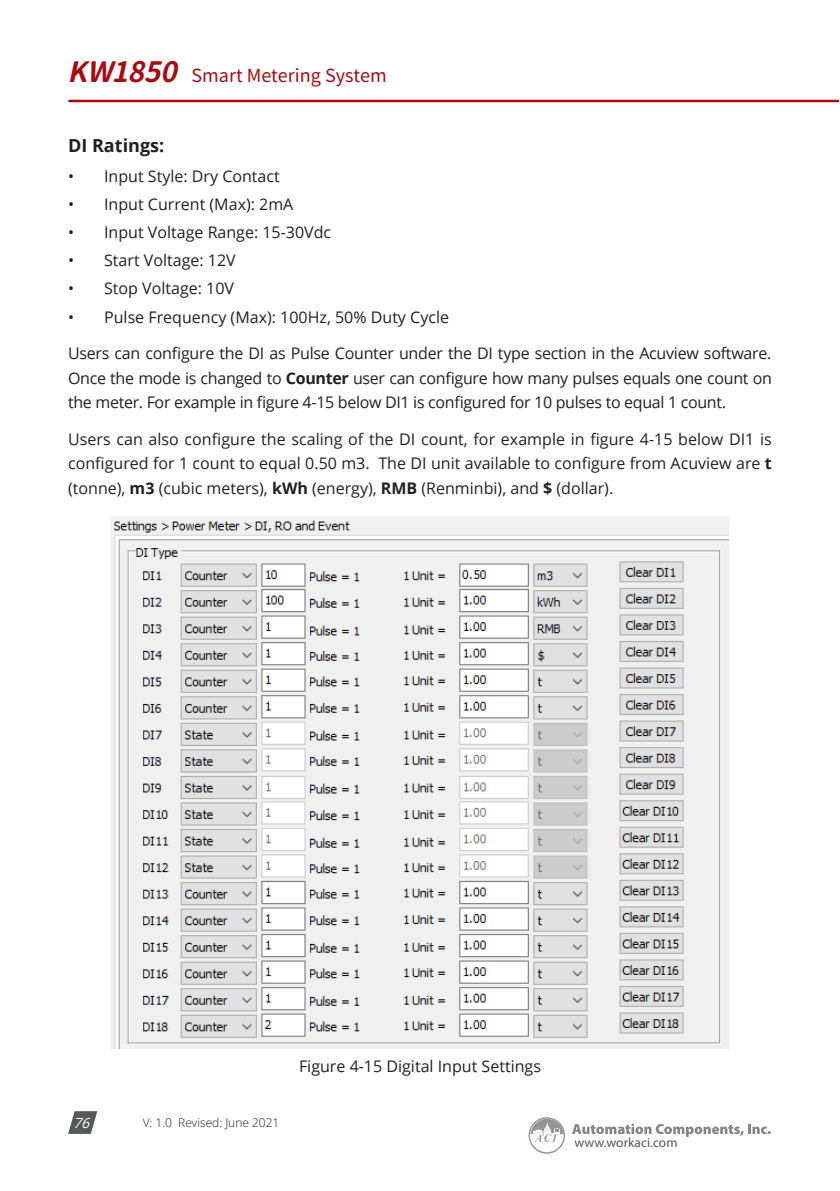
<style>
.page{position:relative;width:840px;height:1191px;background:#fff}
.page>*{position:absolute;margin:0;border:0;box-sizing:border-box;transform-origin:0 0}
.t1{font:18px "Gen Jyuu Gothic L";color:#a70a12}
.Main_Header_Sub{font:700 18px "Open Sans";color:#231f20}
.Body_Text{font:16px/24.8px "Open Sans";color:#231f20;text-align:justify}
.Body_Image_Text{font:16px "Open Sans";color:#231f20}
.t2{font:italic 14px "Open Sans";color:#fff}
.t3{font:13.4px "Myriad Pro";color:#57585a}
.t4{font:300 12px "Open Sans";color:#231f20}
.s1{font-weight:700;font-style:italic;font-size:28px}
.s2{font-weight:700}
</style>
<div class="page">
<svg style="left:68px;top:1111px;width:29px;height:22px"></svg>
<hr style="left:69px;top:100px;width:768px;height:2px;background:#a70a12">
<svg style="left:572px;top:1123px;width:198px;height:13px"></svg>
<svg style="left:528px;top:1117px;width:36px;height:36px"></svg>
<img style="left:111px;top:516px;width:617px;height:532px">
<p class="t1" style="left:67px;top:62px;width:321px"><span class="s1">KW1850</span> Smart Metering System</p>
<p class="Main_Header_Sub" style="left:68px;top:132px;width:98px">DI Ratings:</p>
<p class="Body_Text" style="left:68px;top:163px;width:213px">• Input Style: Dry Contact</p>
<p class="Body_Text" style="left:68px;top:191px;width:227px">• Input Current (Max): 2mA</p>
<p class="Body_Text" style="left:68px;top:219px;width:264px">• Input Voltage Range: 15-30Vdc</p>
<p class="Body_Text" style="left:68px;top:248px;width:169px">• Start Voltage: 12V</p>
<p class="Body_Text" style="left:68px;top:276px;width:167px">• Stop Voltage: 10V</p>
<p class="Body_Text" style="left:68px;top:304px;width:382px">• Pulse Frequency (Max): 100Hz, 50% Duty Cycle</p>
<p class="Body_Text" style="left:68px;top:340px;width:705px">Users can configure the DI as Pulse Counter under the DI type section in the Acuview software.<br>Once the mode is changed to <span class="s2">Counter</span> user can configure how many pulses equals one count on the meter. For example in figure 4-15 below DI1 is configured for 10 pulses to equal 1 count.</p>
<p class="Body_Text" style="left:68px;top:426px;width:704px">Users can also configure the scaling of the DI count, for example in figure 4-15 below DI1 is configured for 1 count to equal 0.50 m3. The DI unit available to configure from Acuview are <span class="s2">t </span>(tonne), <span class="s2">m3</span> (cubic meters), <span class="s2">kWh</span> (energy), <span class="s2">RMB</span> (Renminbi), and <span class="s2">$</span> (dollar).</p>
<p class="t2" style="left:73px;top:1113px;width:23px">76</p>
<p class="t4" style="left:143px;top:1114px;width:138px">V: 1.0 Revised: June 2021</p>
<p class="Body_Image_Text" style="left:299px;top:1054px;width:243px">Figure 4-15 Digital Input Settings</p>
<p class="t3" style="left:574px;top:1134px;width:105px">www.workaci.com</p>
</div>
